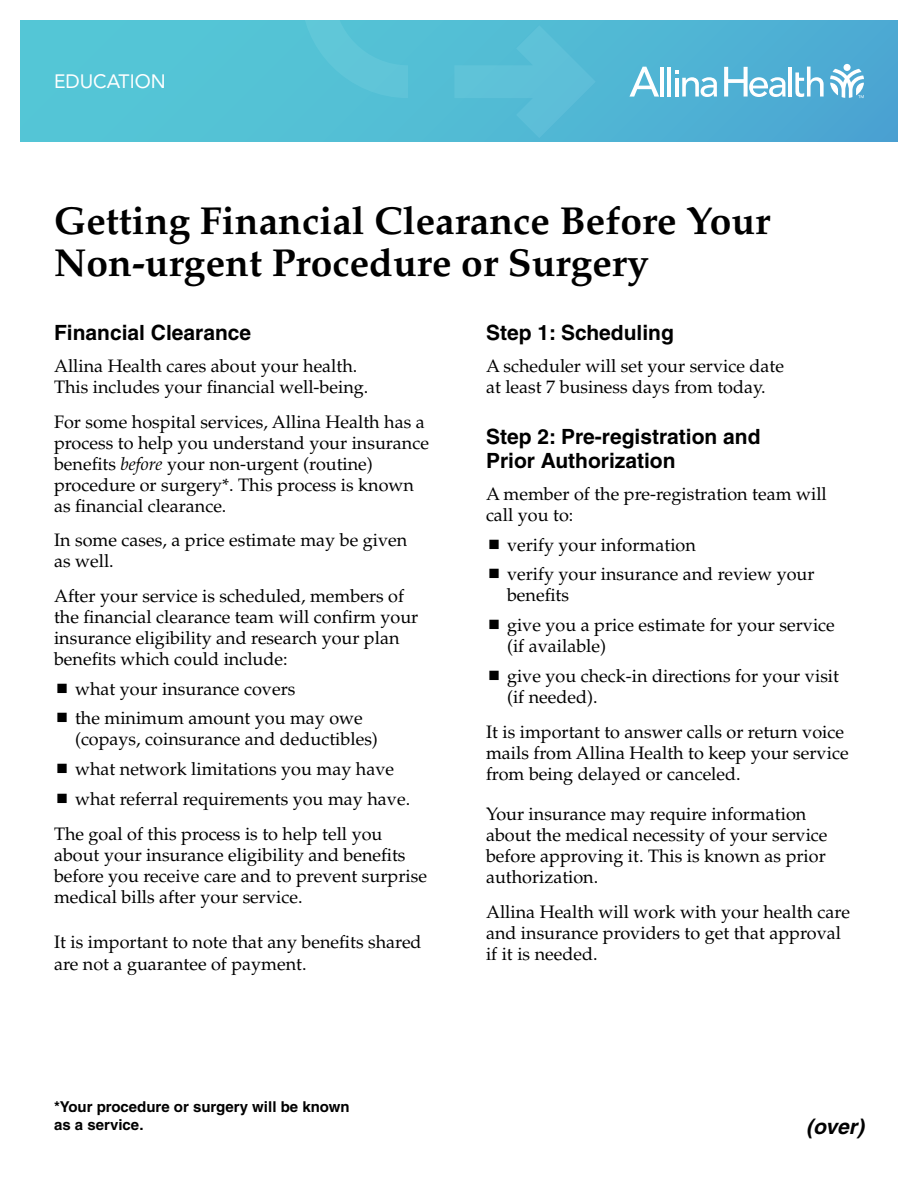
<style>
.page{position:relative;width:918px;height:1188px;background:#fff}
.page>*{position:absolute;margin:0;border:0;box-sizing:border-box;transform-origin:0 0}
.t1{font:700 39px/42px "Palatino";color:#000}
.t2{font:700 21px/24px "Helvetica";color:#000}
.t3{font:italic 700 21px "Helvetica";color:#000}
.t4{font:19.2px "Avenir LT Std";color:#fff}
.t5{font:18px/21px "Palatino";color:#000}
.t6{font:700 15px/18px "Helvetica";color:#000}
.s1{font-style:italic}
</style>
<div class="page">
<div style="left:20px;top:20px;width:878px;height:122px;background:linear-gradient(to right,#56cad6,#4daad3)"></div>
<svg style="left:830px;top:69px;width:34px;height:29px"></svg>
<div style="left:844px;top:64px;width:7px;height:7px;background:#fff;border-radius:50%"></div>
<hr style="left:660px;top:67px;width:4px;height:30px;background:#fff">
<hr style="left:667px;top:67px;width:4px;height:30px;background:#fff">
<hr style="left:789px;top:67px;width:3px;height:30px;background:#fff">
<svg style="left:795px;top:67px;width:29px;height:30px"></svg>
<svg style="left:675px;top:71px;width:42px;height:26px"></svg>
<svg style="left:629px;top:67px;width:30px;height:30px"></svg>
<svg style="left:724px;top:67px;width:62px;height:30px"></svg>
<svg style="left:454px;top:25px;width:142px;height:113px;background:#57bdd5"></svg>
<svg style="left:301px;top:20px;width:127px;height:78px;background:#58c2d6"></svg>
<p class="t4" style="left:54px;top:70px;width:113px">EDUCATION</p>
<h1 class="t1" style="left:54px;top:200px;width:718px">Getting Financial Clearance Before Your<br>Non-urgent Procedure or Surgery</h1>
<p class="t2" style="left:54px;top:321px;width:199px">Financial Clearance</p>
<p class="t5" style="left:54px;top:356px;width:316px">Allina Health cares about your health.<br>This includes your financial well-being.</p>
<p class="t5" style="left:54px;top:411px;width:377px">For some hospital services, Allina Health has a process to help you understand your insurance benefits <span class="s1">before</span> your non-urgent (routine) procedure or surgery*. This process is known as financial clearance.</p>
<p class="t5" style="left:54px;top:530px;width:355px">In some cases, a price estimate may be given as well.</p>
<p class="t5" style="left:54px;top:585px;width:366px">After your service is scheduled, members of the financial clearance team will confirm your insurance eligibility and research your plan benefits which could include:</p>
<p class="t5" style="left:75px;top:674px;width:289px;line-height:29.7px">what your insurance covers<br>the minimum amount you may owe</p>
<p class="t5" style="left:75px;top:725px;width:337px;line-height:29.7px">(copays, coinsurance and deductibles) what network limitations you may have what referral requirements you may have.</p>
<p class="t5" style="left:54px;top:823px;width:374px">The goal of this process is to help tell you about your insurance eligibility and benefits before you receive care and to prevent surprise medical bills after your service.</p>
<p class="t5" style="left:54px;top:932px;width:369px">It is important to note that any benefits shared are not a guarantee of payment.</p>
<p class="t6" style="left:54px;top:1097px;width:297px">*Your procedure or surgery will be known as a service.</p>
<p class="t2" style="left:486px;top:321px;width:189px">Step 1: Scheduling</p>
<p class="t5" style="left:486px;top:356px;width:300px">A scheduler will set your service date at least 7 business days from today.</p>
<p class="t2" style="left:486px;top:424px;width:276px">Step 2: Pre-registration and<br>Prior Authorization</p>
<p class="t5" style="left:486px;top:484px;width:342px">A member of the pre-registration team will call you to:</p>
<p class="t5" style="left:507px;top:530px;width:309px;line-height:29.7px">verify your information<br>verify your insurance and review your</p>
<p class="t5" style="left:507px;top:581px;width:329px;line-height:29.7px">benefits<br>give you a price estimate for your service</p>
<p class="t5" style="left:507px;top:631px;width:334px;line-height:29.7px">(if available)<br>give you check-in directions for your visit</p>
<p class="t5" style="left:486px;top:679px;width:360px;line-height:35.1px;text-indent:21px">(if needed).<br>It is important to answer calls or return voice</p>
<p class="t5" style="left:486px;top:743px;width:364px">mails from Allina Health to keep your service from being delayed or canceled.</p>
<p class="t5" style="left:486px;top:804px;width:343px">Your insurance may require information about the medical necessity of your service before approving it. This is known as prior authorization.</p>
<p class="t5" style="left:486px;top:902px;width:366px">Allina Health will work with your health care and insurance providers to get that approval if it is needed.</p>
<p class="t3" style="left:806px;top:1114px;width:59px">(over)</p>
</div>
